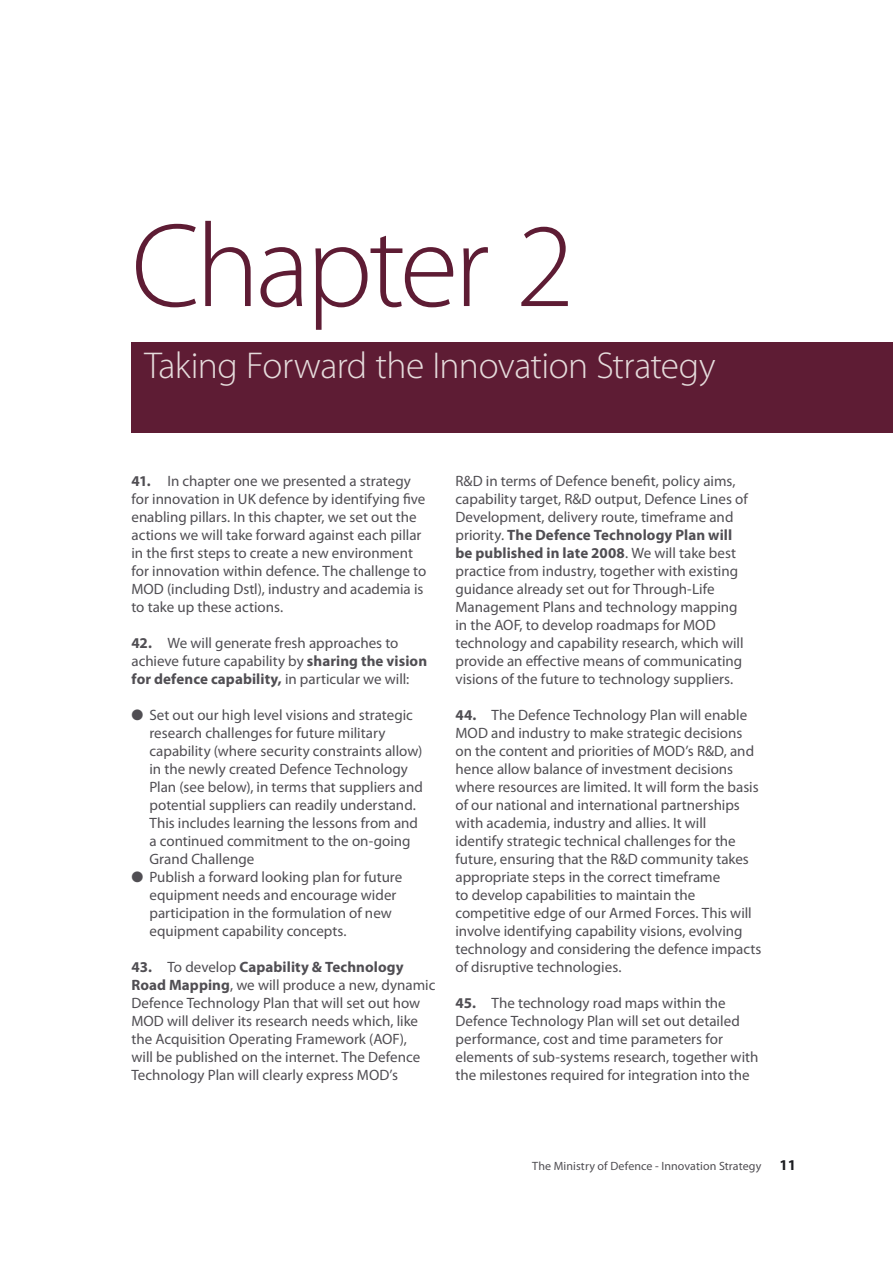
<style>
.page{position:relative;width:893px;height:1263px;background:#fff}
.page>*{position:absolute;margin:0;border:0;box-sizing:border-box;transform-origin:0 0}
.t1{font:300 120px "Myriad Pro";letter-spacing:-.035em;color:#5e1c34}
.t2{font:300 37.5px "Myriad Pro";letter-spacing:-.015em;color:#e5dbdb}
.t3{font:15px/18px "Myriad Pro";color:#504e53}
.t4{font:12px "Myriad Pro";letter-spacing:.01em;color:#504e53}
.s1{font-weight:700}
.s2{font-weight:700;font-size:15px;color:#1b1c20}
</style>
<div class="page">
<div style="left:131px;top:342px;width:762px;height:90px;background:#5e1c34"></div>
<h1 class="t1" style="left:131px;top:194px;width:444px">Chapter 2</h1>
<h2 class="t2" style="left:144px;top:343px;width:573px">Taking Forward the Innovation Strategy</h2>
<p class="t3" style="left:131px;top:472px;width:296px"><span class="s1">41.</span> In chapter one we presented a strategy for innovation in UK defence by identifying five enabling pillars. In this chapter, we set out the actions we will take forward against each pillar in the first steps to create a new environment for innovation within defence. The challenge to MOD (including Dstl), industry and academia is to take up these actions.</p>
<p class="t3" style="left:131px;top:634px;width:297px"><span class="s1">42.</span> We will generate fresh approaches to achieve future capability by <span class="s1">sharing the vision for defence capability,</span> in particular we will:</p>
<p class="t3" style="left:149px;top:706px;width:275px;text-indent:-18px">● Set out our high level visions and strategic research challenges for future military capability (where security constraints allow) in the newly created Defence Technology Plan (see below), in terms that suppliers and potential suppliers can readily understand.<br>This includes learning the lessons from and a continued commitment to the on-going Grand Challenge</p>
<p class="t3" style="left:149px;top:868px;width:254px;text-indent:-18px">● Publish a forward looking plan for future equipment needs and encourage wider participation in the formulation of new equipment capability concepts.</p>
<p class="t3" style="left:131px;top:958px;width:305px"><span class="s1">43.</span> To develop <span class="s1">Capability &amp; Technology Road Mapping</span>, we will produce a new, dynamic Defence Technology Plan that will set out how MOD will deliver its research needs which, like the Acquisition Operating Framework (AOF),<br>will be published on the internet. The Defence Technology Plan will clearly express MOD’s</p>
<p class="t3" style="left:455px;top:472px;width:294px">R&amp;D in terms of Defence benefit, policy aims, capability target, R&amp;D output, Defence Lines of Development, delivery route, timeframe and priority. <span class="s1">The Defence Technology Plan will be published in late 2008</span>. We will take best practice from industry, together with existing guidance already set out for Through-Life Management Plans and technology mapping in the AOF, to develop roadmaps for MOD technology and capability research, which will provide an effective means of communicating visions of the future to technology suppliers.</p>
<p class="t3" style="left:455px;top:706px;width:307px"><span class="s1">44.</span> The Defence Technology Plan will enable MOD and industry to make strategic decisions on the content and priorities of MOD’s R&amp;D, and hence allow balance of investment decisions where resources are limited. It will form the basis of our national and international partnerships with academia, industry and allies. It will<br>identify strategic technical challenges for the future, ensuring that the R&amp;D community takes appropriate steps in the correct timeframe<br>to develop capabilities to maintain the competitive edge of our Armed Forces. This will involve identifying capability visions, evolving technology and considering the defence impacts of disruptive technologies.</p>
<p class="t3" style="left:455px;top:994px;width:304px"><span class="s1">45.</span> The technology road maps within the Defence Technology Plan will set out detailed performance, cost and time parameters for elements of sub-systems research, together with the milestones required for integration into the</p>
<p class="t4" style="left:532px;top:1159px;width:265px">The Ministry of Defence - Innovation Strategy <span class="s2">11</span></p>
</div>
